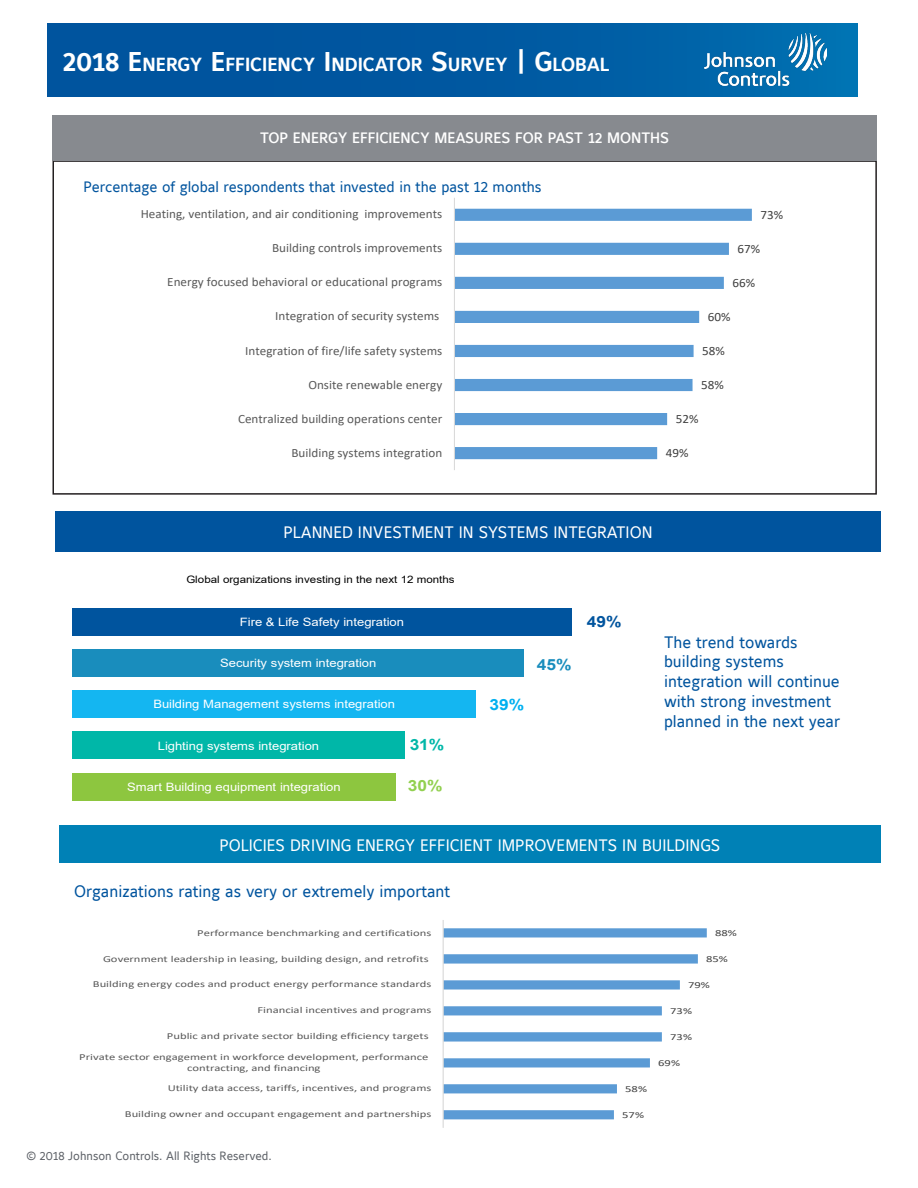
<style>
.page{position:relative;width:918px;height:1188px;background:#fff}
.page>*{position:absolute;margin:0;border:0;box-sizing:border-box;transform-origin:0 0}
.t1{font:18.9px "Maurea Bold Lf";color:#fff}
.bullets{font:16.5px/19.8px "Maurea Regular Lf";color:#00549e}
.t2{font:16.5px "Maurea Regular Lf";color:#fff}
.t3{font:700 15.45px "Arial";color:#00549e;scale:1.13 1}
.t4{font:700 15.45px "Arial";color:#198dbd;scale:1.13 1}
.t5{font:700 15.45px "Arial";color:#00b0f0;scale:1.13 1}
.t6{font:700 15.45px "Arial";color:#00b7a8;scale:1.13 1}
.t7{font:700 15.45px "Arial";color:#92d050;scale:1.13 1}
.bullets-2{font:15px "Maurea Regular Lf";color:#00549e}
.t8{font:15px "Maurea Medium Lf";color:#fff}
.t9{font:12.6px "Calibri";color:#595959;scale:1.04 1}
.t10{font:12.6px "Calibri";color:#404040;scale:1.04 1}
.t11{font:12px "Maurea Regular Lf";color:#5f6369}
.t12{font:11.55px "Arial";color:#fff;scale:1.13 1}
.t13{font:10.2px "Arial";color:#000;scale:1.13 1}
.t14{font:9.15px/11.2px "Calibri";color:#595959;text-align:center;scale:1.37 1}
.t15{font:9.15px "Calibri";color:#404040;scale:1.37 1}
.s1{font-size:27px}
</style>
<div class="page">
<div style="left:52px;top:160px;width:825px;height:335px;border:2px solid #231f20"></div>
<div style="left:48px;top:24px;width:810px;height:73px;background:linear-gradient(to right,#004d99,#006bad)"></div>
<img style="left:704px;top:33px;width:122px;height:53px">
<div style="left:72px;top:608px;width:500px;height:28px;background:#00549e"></div>
<div style="left:72px;top:649px;width:452px;height:28px;background:#198dbd"></div>
<div style="left:72px;top:690px;width:404px;height:28px;background:#14b6f1"></div>
<div style="left:72px;top:731px;width:332px;height:28px;background:#00b7a8"></div>
<div style="left:72px;top:773px;width:324px;height:27px;background:#8dc63f"></div>
<div style="left:52px;top:115px;width:825px;height:45px;background:#878a8f"></div>
<svg style="left:455px;top:209px;width:297px;height:250px"></svg>
<hr style="left:454px;top:198px;width:1px;height:272px;background:#d9d9d9">
<div style="left:56px;top:512px;width:825px;height:40px;background:#00549e"></div>
<svg style="left:444px;top:928px;width:263px;height:191px"></svg>
<hr style="left:443px;top:920px;width:1px;height:208px;background:#d9d9d9">
<div style="left:59px;top:826px;width:822px;height:37px;background:#0081b6"></div>
<p class="t1" style="left:63px;top:54px;width:548px"><span class="s1">2018 E</span>NERGY <span class="s1">E</span>FFICIENCY <span class="s1">I</span> NDICATOR <span class="s1">S</span>URVEY <span class="s1">| G</span>LOBAL</p>
<p class="t8" style="left:260px;top:130px;width:411px">TOP ENERGY EFFICIENCY MEASURES FOR PAST 12 MONTHS</p>
<p class="bullets-2" style="left:84px;top:178px;width:460px">Percentage of global respondents that invested in the past 12 months</p>
<p class="t9" style="left:141px;top:205px;width:291px">Heating, ventilation, and air conditioning improvements</p>
<p class="t10" style="left:761px;top:206px;width:23px">73%</p>
<p class="t9" style="left:272px;top:239px;width:165px">Building controls improvements</p>
<p class="t10" style="left:738px;top:240px;width:23px">67%</p>
<p class="t9" style="left:167px;top:273px;width:266px">Energy focused behavioral or educational programs</p>
<p class="t10" style="left:733px;top:274px;width:23px">66%</p>
<p class="t9" style="left:275px;top:308px;width:159px">Integration of security systems</p>
<p class="t10" style="left:708px;top:308px;width:23px">60%</p>
<p class="t9" style="left:245px;top:342px;width:191px">Integration of fire/life safety systems</p>
<p class="t10" style="left:702px;top:342px;width:23px">58%</p>
<p class="t9" style="left:308px;top:376px;width:130px">Onsite renewable energy</p>
<p class="t10" style="left:701px;top:376px;width:23px">58%</p>
<p class="t9" style="left:238px;top:410px;width:198px">Centralized building operations center</p>
<p class="t10" style="left:676px;top:410px;width:23px">52%</p>
<p class="t9" style="left:291px;top:444px;width:147px">Building systems integration</p>
<p class="t10" style="left:666px;top:444px;width:23px">49%</p>
<p class="t2" style="left:283px;top:523px;width:371px">PLANNED INVESTMENT IN SYSTEMS INTEGRATION</p>
<p class="t13" style="left:186px;top:572px;width:239px">Global organizations investing in the next 12 months</p>
<p class="t12" style="left:240px;top:614px;width:147px">Fire &amp; Life Safety integration</p>
<p class="t12" style="left:220px;top:655px;width:140px">Security system integration</p>
<p class="t12" style="left:153px;top:696px;width:215px">Building Management systems integration</p>
<p class="t12" style="left:158px;top:738px;width:144px">Lighting systems integration</p>
<p class="t12" style="left:127px;top:779px;width:190px">Smart Building equipment integration</p>
<p class="t6" style="left:410px;top:733px;width:32px">31%</p>
<p class="t7" style="left:408px;top:775px;width:32px">30%</p>
<p class="t5" style="left:490px;top:693px;width:32px">39%</p>
<p class="t4" style="left:537px;top:653px;width:32px">45%</p>
<p class="t3" style="left:587px;top:611px;width:32px">49%</p>
<p class="bullets" style="left:664px;top:632px;width:178px">The trend towards building systems integration will continue with strong investment planned in the next year</p>
<p class="t2" style="left:220px;top:836px;width:502px">POLICIES DRIVING ENERGY EFFICIENT IMPROVEMENTS IN BUILDINGS</p>
<p class="bullets" style="left:74px;top:881px;width:377px">Organizations rating as very or extremely important</p>
<p class="t14" style="left:197px;top:927px;width:172px">Performance benchmarking and certifications</p>
<p class="t15" style="left:715px;top:927px;width:17px">88%</p>
<p class="t14" style="left:103px;top:953px;width:239px">Government leadership in leasing, building design, and retrofits</p>
<p class="t15" style="left:706px;top:953px;width:17px">85%</p>
<p class="t14" style="left:93px;top:979px;width:249px">Building energy codes and product energy performance standards</p>
<p class="t15" style="left:688px;top:979px;width:17px">79%</p>
<p class="t14" style="left:257px;top:1005px;width:128px">Financial incentives and programs</p>
<p class="t15" style="left:670px;top:1005px;width:17px">73%</p>
<p class="t14" style="left:167px;top:1031px;width:193px">Public and private sector building efficiency targets</p>
<p class="t15" style="left:670px;top:1031px;width:17px">73%</p>
<p class="t14" style="left:79px;top:1051px;width:256px">Private sector engagement in workforce development, performance contracting, and financing</p>
<p class="t15" style="left:658px;top:1057px;width:17px">69%</p>
<p class="t14" style="left:168px;top:1083px;width:194px">Utility data access, tariffs, incentives, and programs</p>
<p class="t15" style="left:625px;top:1083px;width:17px">58%</p>
<p class="t14" style="left:125px;top:1109px;width:225px">Building owner and occupant engagement and partnerships</p>
<p class="t15" style="left:622px;top:1109px;width:17px">57%</p>
<p class="t11" style="left:26px;top:1149px;width:247px">© 2018 Johnson Controls. All Rights Reserved.</p>
</div>
